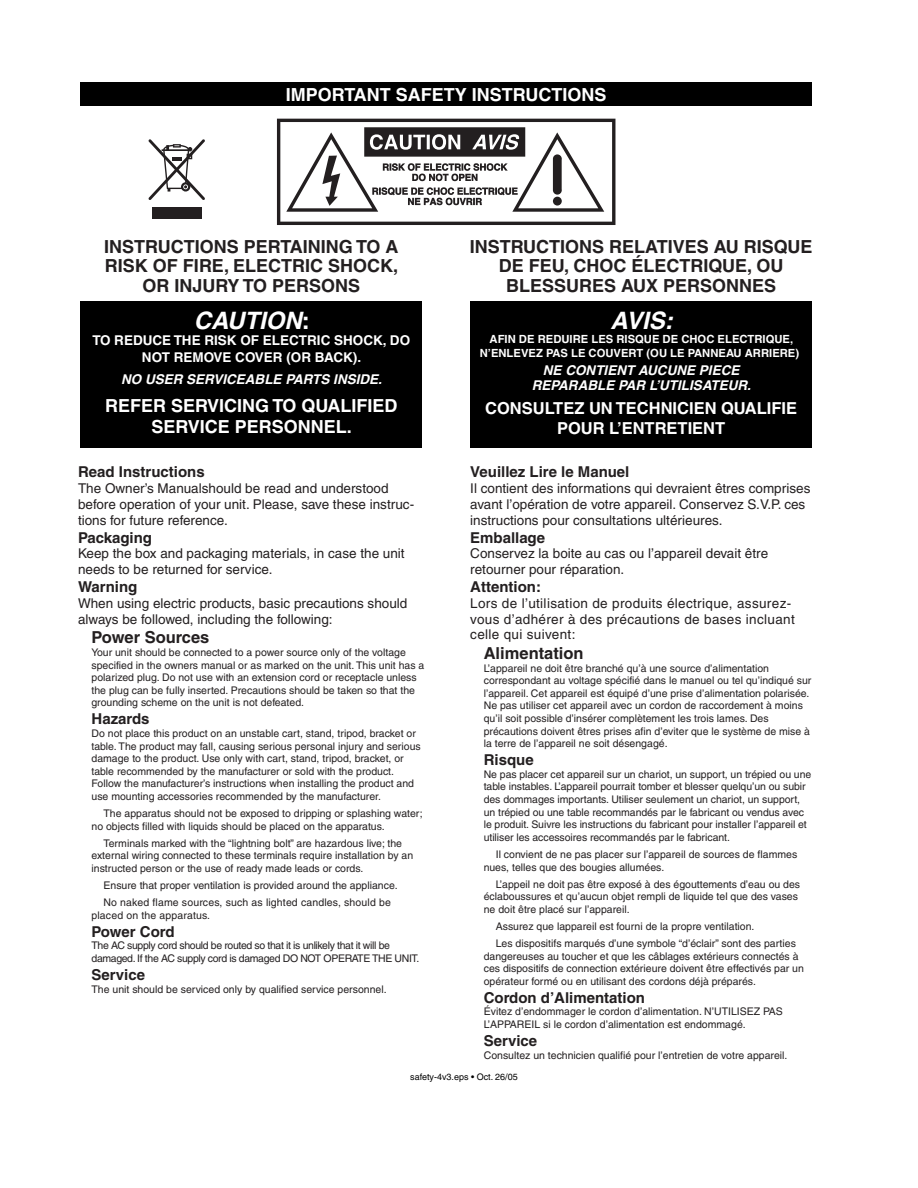
<style>
.page{position:relative;width:918px;height:1188px;background:#fff}
.page>*{position:absolute;margin:0;border:0;box-sizing:border-box;transform-origin:0 0}
.t1{font:italic 700 24px "Helvetica";color:#fff}
.t2{font:700 18px/19.5px "Helvetica";color:#231f20;text-align:center}
.t3{font:700 18px/21.6px "Helvetica";color:#fff;text-align:center}
.t4{font:700 16.5px/19.8px "Helvetica";color:#fff;text-align:center}
.t5{font:700 16.5px "Helvetica";color:#231f20}
.t6{font:700 15px "Helvetica";color:#231f20}
.t7{font:13.5px/15.8px "Helvetica";color:#231f20}
.t8{font:13.5px/15.8px "Helvetica";letter-spacing:.025em;color:#231f20}
.t9{font:italic 700 13.5px/15px "Helvetica";color:#fff;text-align:center}
.t10{font:700 13.5px/16.2px "Helvetica";color:#fff;text-align:center}
.t11{font:700 11.25px/14.4px "Helvetica";color:#fff;text-align:center}
.t12{font:10.5px/12.6px "Helvetica";color:#231f20}
.t13{font:10.5px/12.6px "Helvetica";letter-spacing:-.035em;color:#231f20}
.t14{font:9px "Helvetica";color:#000}
.s1{font-style:normal}
</style>
<div class="page">
<svg style="left:277px;top:119px;width:338px;height:106px"></svg>
<div style="left:80px;top:301px;width:342px;height:147px;background:#000"></div>
<div style="left:80px;top:82px;width:732px;height:24px;background:#000"></div>
<div style="left:470px;top:301px;width:342px;height:147px;background:#000"></div>
<div style="left:152px;top:207px;width:50px;height:12px;background:#231f20"></div>
<svg style="left:148px;top:139px;width:57px;height:61px"></svg>
<h2 class="t3" style="left:286px;top:83px;width:322px">IMPORTANT SAFETY INSTRUCTIONS</h2>
<h2 class="t2" style="left:104px;top:236px;width:296px">INSTRUCTIONS PERTAINING TO A<br>RISK OF FIRE, ELECTRIC SHOCK,<br>OR INJURY TO PERSONS</h2>
<h1 class="t1" style="left:194px;top:306px;width:118px">CAUTION<span class="s1">:</span></h1>
<p class="t10" style="left:92px;top:332px;width:319px">TO REDUCE THE RISK OF ELECTRIC SHOCK, DO<br>NOT REMOVE COVER (OR BACK).</p>
<p class="t9" style="left:121px;top:372px;width:262px">NO USER SERVICEABLE PARTS INSIDE.</p>
<h2 class="t3" style="left:105px;top:394px;width:294px">REFER SERVICING TO QUALIFIED<br>SERVICE PERSONNEL.</h2>
<h3 class="t6" style="left:78px;top:463px;width:128px">Read Instructions</h3>
<p class="t7" style="left:78px;top:480px;width:338px">The Owner’s Manualshould be read and understood before operation of your unit. Please, save these instruc&shy;tions for future reference.</p>
<h3 class="t6" style="left:78px;top:528px;width:76px">Packaging</h3>
<p class="t7" style="left:78px;top:546px;width:328px">Keep the box and packaging materials, in case the unit needs to be returned for service.</p>
<h3 class="t6" style="left:78px;top:578px;width:61px">Warning</h3>
<p class="t7" style="left:78px;top:595px;width:331px">When using electric products, basic precautions should always be followed, including the following:</p>
<h3 class="t5" style="left:92px;top:627px;width:119px">Power Sources</h3>
<p class="t12" style="left:92px;top:646px;width:334px">Your unit should be connected to a power source only of the voltage specified in the owners manual or as marked on the unit. This unit has a polarized plug. Do not use with an extension cord or receptacle unless the plug can be fully inserted. Precautions should be taken so that the grounding scheme on the unit is not defeated.</p>
<h3 class="t6" style="left:92px;top:710px;width:60px">Hazards</h3>
<p class="t12" style="left:92px;top:727px;width:331px">Do not place this product on an unstable cart, stand, tripod, bracket or table. The product may fall, causing serious personal injury and serious damage to the product. Use only with cart, stand, tripod, bracket, or table recommended by the manufacturer or sold with the product.<br>Follow the manufacturer’s instructions when installing the product and use mounting accessories recommended by the manufacturer.</p>
<p class="t12" style="left:92px;top:807px;width:333px;text-indent:12px">The apparatus should not be exposed to dripping or splashing water; no objects filled with liquids should be placed on the apparatus.</p>
<p class="t12" style="left:92px;top:837px;width:323px;text-indent:12px">Terminals marked with the “lightning bolt” are hazardous live; the external wiring connected to these terminals require installation by an instructed person or the use of ready made leads or cords.</p>
<p class="t12" style="left:104px;top:877px;width:296px;line-height:17.1px">Ensure that proper ventilation is provided around the appliance.<br>No naked flame sources, such as lighted candles, should be</p>
<p class="t12" style="left:92px;top:909px;width:120px">placed on the apparatus.</p>
<h3 class="t6" style="left:92px;top:922px;width:85px">Power Cord</h3>
<p class="t13" style="left:92px;top:939px;width:329px">The AC supply cord should be routed so that it is unlikely that it will be damaged. If the AC supply cord is damaged DO NOT OPERATE THE UNIT.</p>
<h3 class="t6" style="left:92px;top:965px;width:55px">Service</h3>
<p class="t12" style="left:92px;top:983px;width:297px">The unit should be serviced only by qualified service personnel.</p>
<h2 class="t2" style="left:470px;top:236px;width:344px">INSTRUCTIONS RELATIVES AU RISQUE<br>DE FEU, CHOC ÉLECTRIQUE, OU<br>BLESSURES AUX PERSONNES</h2>
<h1 class="t1" style="left:611px;top:306px;width:64px">AVIS:</h1>
<p class="t11" style="left:480px;top:331px;width:321px">AFIN DE REDUIRE LES RISQUE DE CHOC ELECTRIQUE,<br>N’ENLEVEZ PAS LE COUVERT (OU LE PANNEAU ARRIERE)</p>
<p class="t9" style="left:532px;top:363px;width:221px">NE CONTIENT AUCUNE PIECE<br>REPARABLE PAR L’UTILISATEUR.</p>
<h3 class="t4" style="left:485px;top:398px;width:314px">CONSULTEZ UN TECHNICIEN QUALIFIE<br>POUR L’ENTRETIENT</h3>
<h3 class="t6" style="left:470px;top:463px;width:161px">Veuillez Lire le Manuel</h3>
<p class="t7" style="left:470px;top:480px;width:342px">Il contient des informations qui devraient êtres comprises avant l’opération de votre appareil. Conservez S.V.P. ces instructions pour consultations ultérieures.</p>
<h3 class="t6" style="left:470px;top:528px;width:77px">Emballage</h3>
<p class="t7" style="left:470px;top:546px;width:299px">Conservez la boite au cas ou l’appareil devait être retourner pour réparation.</p>
<h3 class="t6" style="left:470px;top:578px;width:72px">Attention:</h3>
<p class="t8" style="left:470px;top:595px;width:326px">Lors de l’utilisation de produits électrique, assurez&shy;vous d’adhérer à des précautions de bases incluant celle qui suivent:</p>
<h3 class="t5" style="left:484px;top:643px;width:101px">Alimentation</h3>
<p class="t12" style="left:484px;top:662px;width:329px">L’appareil ne doit être branché qu’à une source d’alimentation correspondant au voltage spécifié dans le manuel ou tel qu’indiqué sur l’appareil. Cet appareil est équipé d’une prise d’alimentation polarisée.<br>Ne pas utiliser cet appareil avec un cordon de raccordement à moins qu’il soit possible d’insérer complètement les trois lames. Des précautions doivent êtres prises afin d’eviter que le système de mise à la terre de l’appareil ne soit désengagé.</p>
<h3 class="t6" style="left:484px;top:751px;width:52px">Risque</h3>
<p class="t12" style="left:484px;top:768px;width:329px">Ne pas placer cet appareil sur un chariot, un support, un trépied ou une table instables. L’appareil pourrait tomber et blesser quelqu’un ou subir des dommages importants. Utiliser seulement un chariot, un support, un trépied ou une table recommandés par le fabricant ou vendus avec le produit. Suivre les instructions du fabricant pour installer l’appareil et utiliser les accessoires recommandés par le fabricant.</p>
<p class="t12" style="left:484px;top:848px;width:315px;text-indent:12px">Il convient de ne pas placer sur l’appareil de sources de flammes nues, telles que des bougies allumées.</p>
<p class="t12" style="left:484px;top:878px;width:318px;text-indent:12px">L’appeil ne doit pas être exposé à des égouttements d’eau ou des éclaboussures et qu’aucun objet rempli de liquide tel que des vases ne doit être placé sur l’appareil.</p>
<p class="t12" style="left:496px;top:918px;width:302px;line-height:17.1px">Assurez que lappareil est fourni de la propre ventilation.<br>Les dispositifs marqués d’une symbole “d’éclair” sont des parties</p>
<p class="t12" style="left:484px;top:950px;width:322px">dangereuses au toucher et que les câblages extérieurs connectés à ces dispositifs de connection extérieure doivent être effectivés par un opérateur formé ou en utilisant des cordons déjà préparés.</p>
<h3 class="t6" style="left:484px;top:988px;width:163px">Cordon d’Alimentation</h3>
<p class="t12" style="left:484px;top:1005px;width:301px">Évitez d’endommager le cordon d’alimentation. N’UTILISEZ PAS<br>L’APPAREIL si le cordon d’alimentation est endommagé.</p>
<h3 class="t6" style="left:484px;top:1032px;width:55px">Service</h3>
<p class="t12" style="left:484px;top:1049px;width:305px">Consultez un technicien qualifié pour l’entretien de votre appareil.</p>
<p class="t14" style="left:410px;top:1071px;width:109px">safety-4v3.eps • Oct. 26/05</p>
</div>
